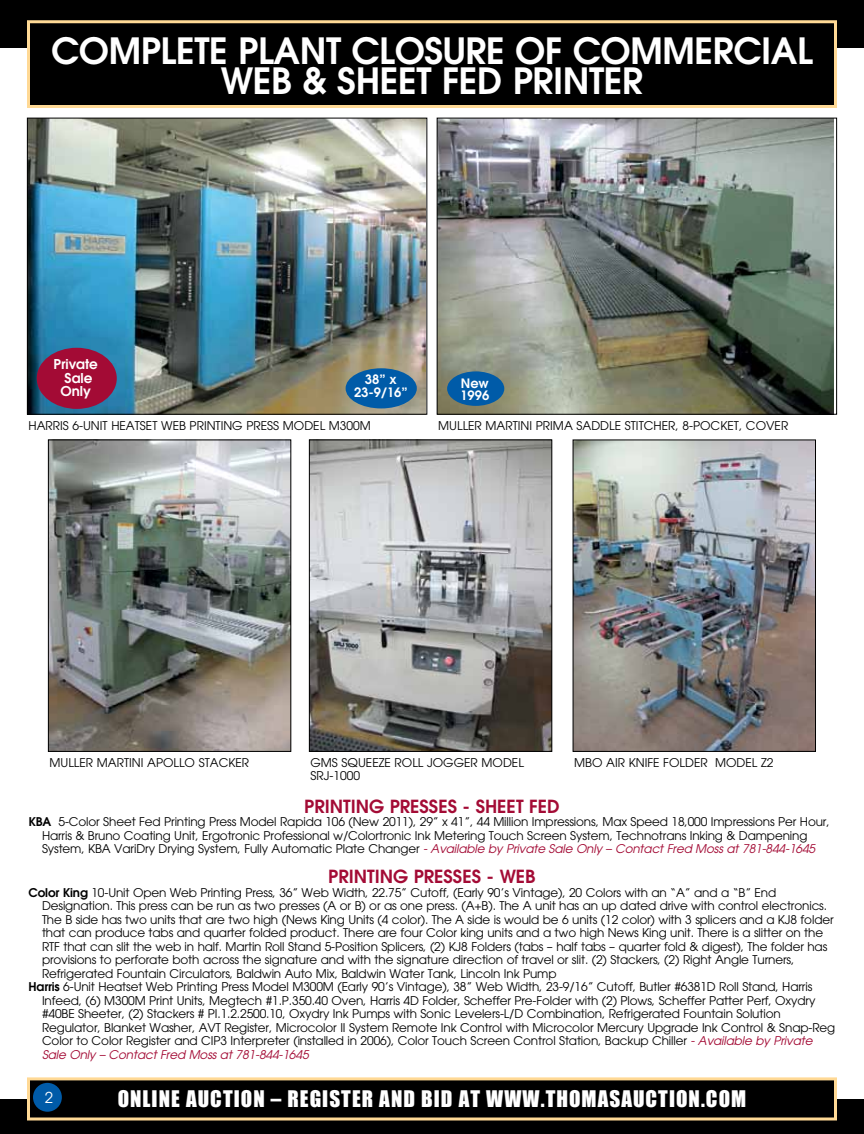
<style>
.page{position:relative;width:864px;height:1134px;background:#fff}
.page>*{position:absolute;margin:0;border:0;box-sizing:border-box;transform-origin:0 0}
.t1{font:600 36px/30px "Avant Garde";letter-spacing:-.01em;color:#fff;text-align:center}
.t2{font:21px "Impact";letter-spacing:.05em;color:#fff}
.t3{font:600 18px "Avant Garde";color:#a30b35}
.t4{font:15px "Avant Garde";color:#fff}
.t5{font:600 13.5px/13.5px "Avant Garde";color:#fff;text-align:center}
.t6{font:600 12.9px/12.9px "Avant Garde";color:#fff;text-align:center}
.t7{font:12px/13.5px "Avant Garde";letter-spacing:-.01em;color:#000}
.t8{font:italic 12px "Avant Garde";letter-spacing:-.01em;color:#a30b35}
.s1{font-weight:600}
.s2{font-style:italic;color:#a30b35}
</style>
<div class="page">
<div style="left:0;top:0;width:864px;height:48px;background:#000"></div>
<div style="left:0;top:1099px;width:864px;height:35px;background:#000"></div>
<div style="left:28px;top:22px;width:808px;height:84px;background:#000"></div>
<div style="left:27px;top:20px;width:810px;height:88px;border:3px solid #ffd995"></div>
<div style="left:28px;top:1079px;width:808px;height:40px;background:#000"></div>
<div style="left:27px;top:1077px;width:810px;height:43px;border:3px solid #ffd995"></div>
<div style="left:33px;top:1083px;width:29px;height:29px;background:#005ba8;border-radius:50%"></div>
<img style="left:29px;top:120px;width:396px;height:293px">
<div style="left:27px;top:118px;width:400px;height:297px;border:1px solid #000"></div>
<img style="left:439px;top:120px;width:395px;height:293px">
<div style="left:437px;top:118px;width:400px;height:297px;border:1px solid #000"></div>
<div style="left:346px;top:368px;width:71px;height:40px;background:#005ba8;border-radius:50%"></div>
<img style="left:50px;top:442px;width:239px;height:308px">
<div style="left:48px;top:440px;width:243px;height:312px;border:1px solid #000"></div>
<img style="left:311px;top:442px;width:239px;height:308px">
<div style="left:309px;top:440px;width:243px;height:312px;border:1px solid #000"></div>
<div style="left:37px;top:348px;width:80px;height:61px;background:#a30b35;border-radius:50%"></div>
<div style="left:447px;top:371px;width:57px;height:35px;background:#005ba8;border-radius:50%"></div>
<img style="left:575px;top:442px;width:239px;height:308px">
<div style="left:573px;top:440px;width:243px;height:312px;border:1px solid #000"></div>
<h1 class="t1" style="left:51px;top:35px;width:763px">COMPLETE PLANT CLOSURE OF COMMERCIAL<br>WEB &amp; SHEET FED PRINTER</h1>
<p class="t5" style="left:54px;top:357px;width:46px">Private<br>Sale<br>Only</p>
<p class="t6" style="left:354px;top:373px;width:55px">38” x<br>23-9/16”</p>
<p class="t6" style="left:460px;top:376px;width:30px;text-align:left">New<br>1996</p>
<p class="t7" style="left:28px;top:418px;width:16px">Harris</p>
<p class="t7" style="left:72px;top:418px;width:25px">6-Unit</p>
<p class="t7" style="left:111px;top:418px;width:16px">Heatset</p>
<p class="t7" style="left:161px;top:418px;width:43px">Web Printing</p>
<p class="t7" style="left:246px;top:418px;width:15px">Press</p>
<p class="t7" style="left:283px;top:418px;width:20px">Model</p>
<p class="t7" style="left:329px;top:418px;width:43px">M300M</p>
<p class="t7" style="left:438px;top:418px;width:19px">Muller</p>
<p class="t7" style="left:486px;top:418px;width:18px">Martini</p>
<p class="t7" style="left:536px;top:418px;width:16px">Prima</p>
<p class="t7" style="left:577px;top:418px;width:15px">Saddle</p>
<p class="t7" style="left:625px;top:418px;width:14px">Stitcher</p>
<p class="t7" style="left:675px;top:418px;width:34px">, 8-Pocket</p>
<p class="t7" style="left:739px;top:418px;width:25px">, Cover</p>
<p class="t7" style="left:50px;top:756px;width:19px">Muller</p>
<p class="t7" style="left:97px;top:756px;width:18px">Martini</p>
<p class="t7" style="left:147px;top:756px;width:18px">Apollo</p>
<p class="t7" style="left:199px;top:756px;width:15px">Stacker</p>
<p class="t7" style="left:310px;top:756px;width:100px">GMS Squeeze Roll</p>
<p class="t7" style="left:427px;top:756px;width:16px">Jogger</p>
<p class="t7" style="left:482px;top:756px;width:20px">Model</p>
<p class="t7" style="left:310px;top:768px;width:51px">SRJ-1000</p>
<p class="t7" style="left:574px;top:756px;width:69px">MBO Air Knife</p>
<p class="t7" style="left:663px;top:756px;width:15px">Folder</p>
<p class="t7" style="left:715px;top:756px;width:20px">Model</p>
<p class="t7" style="left:761px;top:756px;width:14px">Z2</p>
<h3 class="t3" style="left:304px;top:795px;width:257px">PRINTING PRESSES - SHEET FED</h3>
<p class="t7" style="left:42px;top:815px;width:789px;text-indent:-14px"><span class="s1">KBA</span> 5-Color Sheet Fed Printing Press Model Rapida 106 (New 2011), 29” x 41”, 44 Million Impressions, Max Speed 18,000 Impressions Per Hour,<br>Harris &amp; Bruno Coating Unit, Ergotronic Professional w/Colortronic Ink Metering Touch Screen System, Technotrans Inking &amp; Dampening<br>System, KBA VariDry Drying System, Fully Automatic Plate Changer <span class="s2">- Available by Private Sale Only – Contact Fred Moss at 781-844-1645</span></p>
<h3 class="t3" style="left:328px;top:865px;width:209px">PRINTING PRESSES - WEB</h3>
<p class="t7" style="left:28px;top:886px;width:749px"><span class="s1">Color King</span> 10-Unit Open Web Printing Press, 36” Web Width, 22.75” Cutoff, (Early 90’s Vintage), 20 Colors with an “A” and a “B” End</p>
<p class="t7" style="left:42px;top:899px;width:787px">Designation. This press can be run as two presses (A or B) or as one press. (A+B). The A unit has an up dated drive with control electronics.</p>
<p class="t7" style="left:42px;top:913px;width:793px">The B side has two units that are two high (News King Units (4 color). The A side is would be 6 units (12 color) with 3 splicers and a KJ8 folder</p>
<p class="t7" style="left:42px;top:926px;width:783px">that can produce tabs and quarter folded product. There are four Color king units and a two high News King unit. There is a slitter on the</p>
<p class="t7" style="left:42px;top:940px;width:787px">RTF that can slit the web in half. Martin Roll Stand 5-Position Splicers, (2) KJ8 Folders (tabs – half tabs – quarter fold &amp; digest), The folder has</p>
<p class="t7" style="left:42px;top:953px;width:754px">provisions to perforate both across the signature and with the signature direction of travel or slit. (2) Stackers, (2) Right Angle Turners,</p>
<p class="t7" style="left:42px;top:967px;width:516px">Refrigerated Fountain Circulators, Baldwin Auto Mix, Baldwin Water Tank, Lincoln Ink Pump</p>
<p class="t7" style="left:28px;top:980px;width:785px"><span class="s1">Harris</span> 6-Unit Heatset Web Printing Press Model M300M (Early 90’s Vintage), 38” Web Width, 23-9/16” Cutoff, Butler #6381D Roll Stand, Harris</p>
<p class="t7" style="left:42px;top:994px;width:775px">Infeed, (6) M300M Print Units, Megtech #1.P.350.40 Oven, Harris 4D Folder, Scheffer Pre-Folder with (2) Plows, Scheffer Patter Perf, Oxydry</p>
<p class="t7" style="left:42px;top:1007px;width:740px">#40BE Sheeter, (2) Stackers # PI.1.2.2500.10, Oxydry Ink Pumps with Sonic Levelers-L/D Combination, Refrigerated Fountain Solution</p>
<p class="t7" style="left:42px;top:1021px;width:795px">Regulator, Blanket Washer, AVT Register, Microcolor II System Remote Ink Control with Microcolor Mercury Upgrade Ink Control &amp; Snap-Reg</p>
<p class="t7" style="left:42px;top:1034px;width:772px">Color to Color Register and CIP3 Interpreter (installed in 2006), Color Touch Screen Control Station, Backup Chiller <span class="s2">- Available by Private</span></p>
<p class="t8" style="left:42px;top:1047px;width:268px">Sale Only – Contact Fred Moss at 781-844-1645</p>
<p class="t4" style="left:45px;top:1089px;width:10px">2</p>
<h2 class="t2" style="left:118px;top:1086px;width:630px">ONLINE AUCTION – REGISTER AND BID AT WWW.THOMASAUCTION.COM</h2>
</div>
